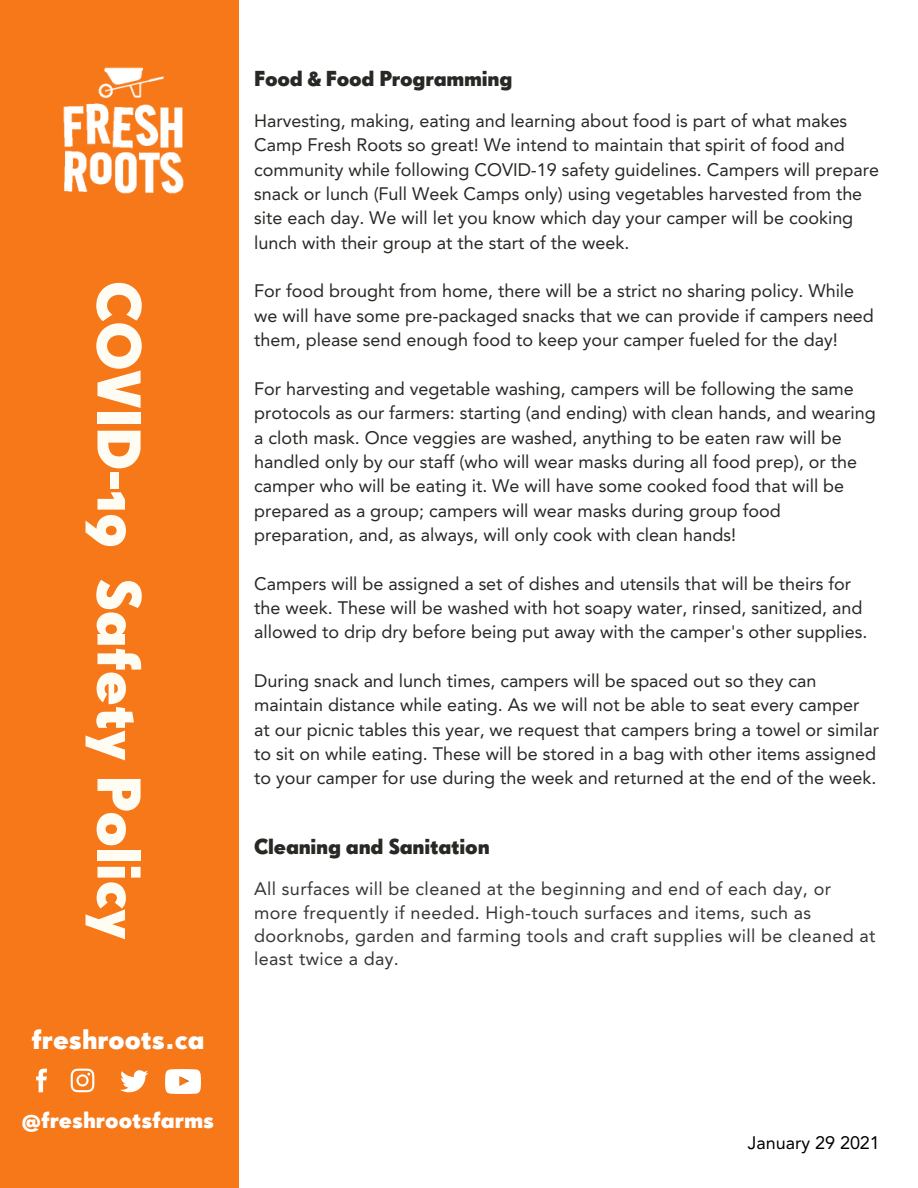
<style>
.page{position:relative;width:918px;height:1188px;background:#fff}
.page>*{position:absolute;margin:0;border:0;box-sizing:border-box;transform-origin:0 0}
.t1{font:59.85px "Super Grotesk OT Bld";color:#fffcf3}
.t2{font:27px "Super Grotesk OT Bld";color:#fff}
.t3{font:22.5px "Super Grotesk OT Bld";color:#fff}
.t4{font:21px "Super Grotesk OT Bld";letter-spacing:-.01em;color:#292825}
.t5{font:18px/24.3px "Avenir LT Std";color:#292825}
.t6{font:18px/23.2px "Avenir LT Std";letter-spacing:.02em;color:#373737}
.t7{font:18px "Avenir LT Std";color:#000}
</style>
<div class="page">
<div style="left:0;top:0;width:239px;height:1188px;background:#f67819"></div>
<img style="left:63px;top:67px;width:121px;height:127px">
<svg style="left:36px;top:1069px;width:11px;height:23px"></svg>
<svg style="left:71px;top:1069px;width:23px;height:23px"></svg>
<svg style="left:120px;top:1070px;width:28px;height:22px"></svg>
<img style="left:166px;top:1070px;width:34px;height:23px">
<p class="t1" style="left:156px;top:281px;width:660px;rotate:90deg">COVID-19 Safety Policy</p>
<p class="t2" style="left:32px;top:1023px;width:174px">freshroots.ca</p>
<p class="t3" style="left:22px;top:1106px;width:194px">@freshrootsfarms</p>
<p class="t4" style="left:254px;top:65px;width:260px">Food &amp; Food Programming</p>
<p class="t5" style="left:254px;top:110px;width:626px">Harvesting, making, eating and learning about food is part of what makes Camp Fresh Roots so great! We intend to maintain that spirit of food and community while following COVID-19 safety guidelines. Campers will prepare snack or lunch (Full Week Camps only) using vegetables harvested from the site each day. We will let you know which day your camper will be cooking lunch with their group at the start of the week.</p>
<p class="t5" style="left:254px;top:281px;width:621px">For food brought from home, there will be a strict no sharing policy. While we will have some pre-packaged snacks that we can provide if campers need them, please send enough food to keep your camper fueled for the day!</p>
<p class="t5" style="left:254px;top:378px;width:623px">For harvesting and vegetable washing, campers will be following the same protocols as our farmers: starting (and ending) with clean hands, and wearing a cloth mask. Once veggies are washed, anything to be eaten raw will be handled only by our staff (who will wear masks during all food prep), or the camper who will be eating it. We will have some cooked food that will be prepared as a group; campers will wear masks during group food preparation, and, as always, will only cook with clean hands!</p>
<p class="t5" style="left:254px;top:573px;width:615px">Campers will be assigned a set of dishes and utensils that will be theirs for the week. These will be washed with hot soapy water, rinsed, sanitized, and allowed to drip dry before being put away with the camper's other supplies.</p>
<p class="t5" style="left:254px;top:670px;width:626px">During snack and lunch times, campers will be spaced out so they can maintain distance while eating. As we will not be able to seat every camper at our picnic tables this year, we request that campers bring a towel or similar to sit on while eating. These will be stored in a bag with other items assigned to your camper for use during the week and returned at the end of the week.</p>
<p class="t4" style="left:254px;top:834px;width:237px">Cleaning and Sanitation</p>
<p class="t6" style="left:254px;top:879px;width:623px">All surfaces will be cleaned at the beginning and end of each day, or more frequently if needed. High-touch surfaces and items, such as doorknobs, garden and farming tools and craft supplies will be cleaned at least twice a day.</p>
<p class="t7" style="left:748px;top:1135px;width:134px">January 29 2021</p>
</div>
